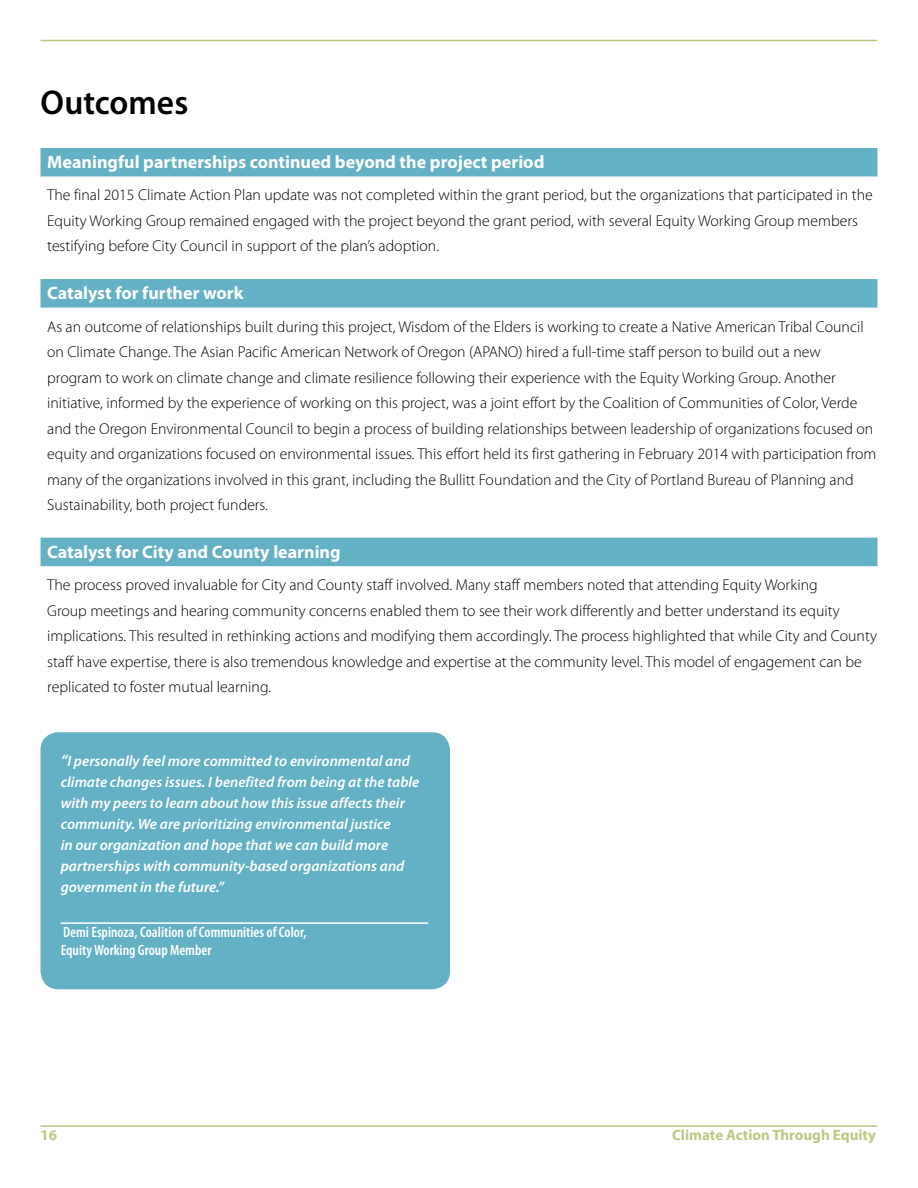
<style>
.page{position:relative;width:918px;height:1188px;background:#fff}
.page>*{position:absolute;margin:0;border:0;box-sizing:border-box;transform-origin:0 0}
.t1{font:600 34.5px "Myriad Pro";color:#000}
.t2{font:700 18px "Myriad Pro";color:#fff}
.t3{font:300 15.75px/25.5px "Myriad Pro";color:#000}
.t4{font:italic 600 15px/21px "Myriad Pro";color:#fff}
.t5{font:600 condensed 15px/18px "Myriad Pro";color:#fff}
.t6{font:700 15px "Myriad Pro";color:#bec885}
.s1{font-size:16.5px}
</style>
<div class="page">
<hr style="left:40px;top:1125px;width:838px;height:2px;background:#bec885">
<hr style="left:40px;top:40px;width:838px;height:1px;background:#bec885">
<div style="left:40px;top:148px;width:838px;height:28px;background:#64b0c4"></div>
<div style="left:40px;top:279px;width:838px;height:29px;background:#64b0c4"></div>
<div style="left:40px;top:538px;width:838px;height:28px;background:#64b0c4"></div>
<div style="left:40px;top:732px;width:410px;height:257px;background:#64b0c4;border-radius:18px"></div>
<hr style="left:61px;top:922px;width:367px;height:2px;background:#fff">
<h1 class="t1" style="left:40px;top:80px;width:149px">Outcomes</h1>
<p class="t2" style="left:47px;top:150px;width:499px">Meaningful partnerships continued beyond the project period</p>
<p class="t3" style="left:47px;top:182px;width:827px">The final 2015 Climate Action Plan update was not completed within the grant period, but the organizations that participated in the<br>Equity Working Group remained engaged with the project beyond the grant period, with several Equity Working Group members testifying before City Council in support of the plan’s adoption.</p>
<p class="t2" style="left:47px;top:282px;width:198px">Catalyst for further work</p>
<p class="t3" style="left:47px;top:313px;width:831px">As an outcome of relationships built during this project, Wisdom of the Elders is working to create a Native American Tribal Council on Climate Change. The Asian Pacific American Network of Oregon (APANO) hired a full-time staff person to build out a new program to work on climate change and climate resilience following their experience with the Equity Working Group. Another initiative, informed by the experience of working on this project, was a joint effort by the Coalition of Communities of Color, Verde and the Oregon Environmental Council to begin a process of building relationships between leadership of organizations focused on equity and organizations focused on environmental issues. This effort held its first gathering in February 2014 with participation from many of the organizations involved in this grant, including the Bullitt Foundation and the City of Portland Bureau of Planning and Sustainability, both project funders.</p>
<p class="t2" style="left:47px;top:540px;width:295px">Catalyst for City and County learning</p>
<p class="t3" style="left:47px;top:572px;width:831px">The process proved invaluable for City and County staff involved. Many staff members noted that attending Equity Working<br>Group meetings and hearing community concerns enabled them to see their work differently and better understand its equity implications. This resulted in rethinking actions and modifying them accordingly. The process highlighted that while City and County staff have expertise, there is also tremendous knowledge and expertise at the community level. This model of engagement can be replicated to foster mutual learning.</p>
<p class="t4" style="left:61px;top:750px;width:360px"><span class="s1">“</span>I personally feel more committed to environmental and climate changes issues. I benefited from being at the table with my peers to learn about how this issue affects their community. We are prioritizing environmental justice<br>in our organization and hope that we can build more partnerships with community-based organizations and government in the future.”</p>
<p class="t5" style="left:61px;top:923px;width:247px">Demi Espinoza, Coalition of Communities of Color,<br>Equity Working Group Member</p>
<p class="t6" style="left:40px;top:1126px;width:18px">16</p>
<p class="t6" style="left:672px;top:1126px;width:205px">Climate Action Through Equity</p>
</div>
